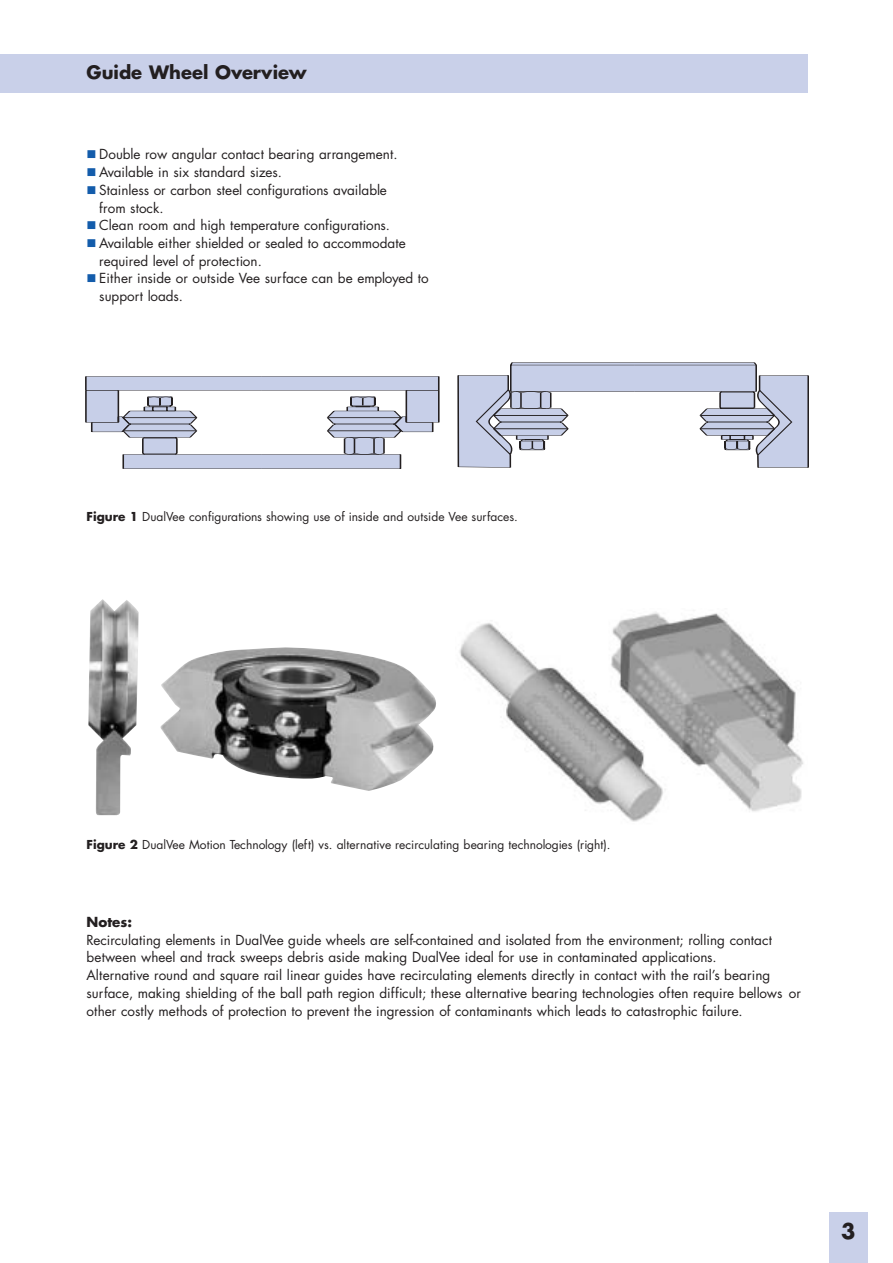
<style>
.page{position:relative;width:893px;height:1263px;background:#fff}
.page>*{position:absolute;margin:0;border:0;box-sizing:border-box;transform-origin:0 0}
.t1{font:700 21px "Futura";color:#231f20}
.t2{font:700 18px "Futura";color:#231f20}
.t3{font:13.5px/17.7px "Futura";color:#231f20}
.t4{font:700 13.5px "Futura";color:#231f20}
.t5{font:12px "Futura";color:#231f20}
.s1{color:#135cab}
.s2{font-weight:700}
</style>
<div class="page">
<div style="left:829px;top:1212px;width:38px;height:51px;background:#c9d0e9"></div>
<div style="left:0;top:54px;width:808px;height:38px;background:#c9d0e9"></div>
<svg style="left:86px;top:376px;width:354px;height:93px"></svg>
<svg style="left:457px;top:362px;width:352px;height:106px"></svg>
<img style="left:88px;top:599px;width:348px;height:216px">
<img style="left:459px;top:612px;width:345px;height:210px">
<h2 class="t2" style="left:87px;top:64px;width:222px">Guide Wheel Overview</h2>
<p class="t3" style="left:87px;top:147px;width:312px"><span class="s1">■</span> Double row angular contact bearing arrangement.</p>
<p class="t3" style="left:87px;top:164px;width:197px"><span class="s1">■</span> Available in six standard sizes.</p>
<p class="t3" style="left:99px;top:182px;width:289px;text-indent:-13px"><span class="s1">■</span> Stainless or carbon steel configurations available from stock.</p>
<p class="t3" style="left:87px;top:218px;width:305px"><span class="s1">■</span> Clean room and high temperature configurations.</p>
<p class="t3" style="left:99px;top:235px;width:308px;text-indent:-13px"><span class="s1">■</span> Available either shielded or sealed to accommodate required level of protection.</p>
<p class="t3" style="left:99px;top:271px;width:331px;text-indent:-13px"><span class="s1">■</span> Either inside or outside Vee surface can be employed to support loads.</p>
<p class="t5" style="left:87px;top:511px;width:433px"><span class="s2">Figure 1</span> DualVee configurations showing use of inside and outside Vee surfaces.</p>
<p class="t5" style="left:87px;top:839px;width:526px"><span class="s2">Figure 2</span> DualVee Motion Technology (left) vs. alternative recirculating bearing technologies (right).</p>
<p class="t4" style="left:87px;top:916px;width:47px">Notes:</p>
<p class="t3" style="left:87px;top:932px;width:716px">Recirculating elements in DualVee guide wheels are self-contained and isolated from the environment; rolling contact between wheel and track sweeps debris aside making DualVee ideal for use in contaminated applications.<br>Alternative round and square rail linear guides have recirculating elements directly in contact with the rail’s bearing surface, making shielding of the ball path region difficult; these alternative bearing technologies often require bellows or other costly methods of protection to prevent the ingression of contaminants which leads to catastrophic failure.</p>
<h1 class="t1" style="left:841px;top:1222px;width:16px">3</h1>
</div>
